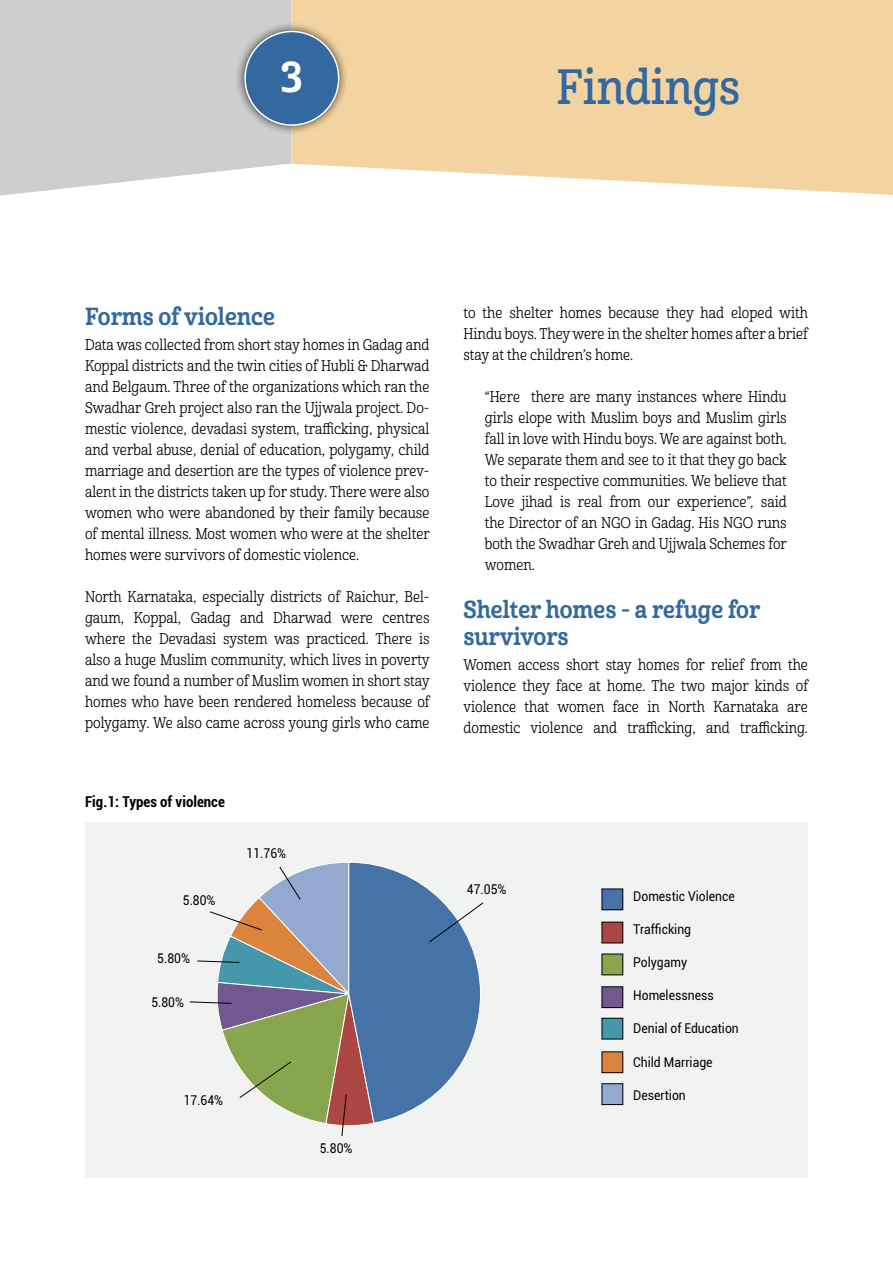
<style>
.page{position:relative;width:893px;height:1263px;background:#fff}
.page>*{position:absolute;margin:0;border:0;box-sizing:border-box;transform-origin:0 0}
.t1{font:48px "Cabrito Nor Dem";color:#34699f;scale:.9 1}
.t2{font:42px "Cabrito Nor Bol";color:#fff;scale:.9 1}
.t3{font:24px/27px "Cabrito Nor Bol";color:#34699f;scale:.9 1}
.t4{font:15px/21px "Cabrito Nor Reg";color:#000;text-align:justify;scale:.9 1}
.t5{font:700 condensed 15px "Roboto";color:#000}
.t6{font:13.5px "Roboto";color:#000;scale:.9 1}
</style>
<div class="page">
<svg style="left:0;top:0;width:291px;height:196px;background:#d0d2d3"></svg>
<svg style="left:291px;top:0;width:602px;height:195px;background:#f4d7a9"></svg>
<div style="left:85px;top:822px;width:723px;height:355px;background:#f1f2f2"></div>
<div style="left:602px;top:889px;width:21px;height:21px;background:#4573a7"></div>
<div style="left:602px;top:889px;width:21px;height:21px;border:1px solid #000"></div>
<div style="left:602px;top:922px;width:21px;height:21px;background:#ac4642"></div>
<div style="left:602px;top:922px;width:21px;height:21px;border:1px solid #000"></div>
<div style="left:602px;top:954px;width:21px;height:21px;background:#89a54e"></div>
<div style="left:602px;top:954px;width:21px;height:21px;border:1px solid #000"></div>
<div style="left:602px;top:987px;width:21px;height:20px;background:#71588f"></div>
<div style="left:602px;top:986px;width:21px;height:22px;border:1px solid #000"></div>
<div style="left:602px;top:1018px;width:21px;height:21px;background:#4597ac"></div>
<div style="left:602px;top:1018px;width:21px;height:21px;border:1px solid #000"></div>
<div style="left:602px;top:1052px;width:21px;height:21px;background:#db843d"></div>
<div style="left:602px;top:1084px;width:21px;height:20px;background:#93a9d0"></div>
<div style="left:602px;top:1083px;width:21px;height:22px;border:1px solid #000"></div>
<svg style="left:189px;top:862px;width:295px;height:274px"></svg>
<div style="left:235px;top:21px;width:114px;height:114px;background:#000;opacity:.75"></div>
<div style="left:245px;top:32px;width:94px;height:93px;background:#34699f;border-radius:50%"></div>
<div style="left:244px;top:31px;width:95px;height:95px;border:2px solid #fff;border-radius:50%"></div>
<h2 class="t2" style="left:281px;top:50px;width:26px">3</h2>
<h1 class="t1" style="left:557px;top:57px;width:206px">Findings</h1>
<h3 class="t3" style="left:85px;top:303px;width:213px">Forms of violence</h3>
<p class="t4" style="left:85px;top:334px;width:384px">Data was collected from short stay homes in Gadag and Koppal districts and the twin cities of Hubli &amp; Dharwad and Belgaum. Three of the organizations which ran the Swadhar Greh project also ran the Ujjwala project. Do&shy;mestic violence, devadasi system, trafficking, physical and verbal abuse, denial of education, polygamy, child marriage and desertion are the types of violence prev&shy;alent in the districts taken up for study. There were also women who were abandoned by their family because of mental illness. Most women who were at the shelter homes were survivors of domestic violence.</p>
<p class="t4" style="left:85px;top:587px;width:385px">North Karnataka, especially districts of Raichur, Bel&shy;gaum, Koppal, Gadag and Dharwad were centres where the Devadasi system was practiced. There is also a huge Muslim community, which lives in poverty and we found a number of Muslim women in short stay homes who have been rendered homeless because of polygamy. We also came across young girls who came</p>
<p class="t5" style="left:85px;top:791px;width:141px">Fig.1: Types of violence</p>
<p class="t6" style="left:183px;top:891px;width:38px">5.80%</p>
<p class="t6" style="left:157px;top:949px;width:38px">5.80%</p>
<p class="t6" style="left:151px;top:993px;width:38px">5.80%</p>
<p class="t6" style="left:247px;top:844px;width:45px">11.76%</p>
<p class="t6" style="left:184px;top:1091px;width:45px">17.64%</p>
<p class="t6" style="left:320px;top:1139px;width:38px">5.80%</p>
<p class="t4" style="left:463px;top:302px;width:384px">to the shelter homes because they had eloped with Hindu boys. They were in the shelter homes after a brief stay at the children’s home.</p>
<p class="t4" style="left:485px;top:387px;width:337px">“Here there are many instances where Hindu girls elope with Muslim boys and Muslim girls fall in love with Hindu boys. We are against both.<br>We separate them and see to it that they go back to their respective communities. We believe that Love jihad is real from our experience”, said the Director of an NGO in Gadag. His NGO runs both the Swadhar Greh and Ujjwala Schemes for women.</p>
<h3 class="t3" style="left:463px;top:597px;width:331px">Shelter homes - a refuge for survivors</h3>
<p class="t4" style="left:463px;top:655px;width:384px">Women access short stay homes for relief from the violence they face at home. The two major kinds of violence that women face in North Karnataka are domestic violence and trafficking, and trafficking.</p>
<p class="t6" style="left:467px;top:879px;width:45px">47.05%</p>
<p class="t6" style="left:633px;top:886px;width:114px">Domestic Violence</p>
<p class="t6" style="left:633px;top:919px;width:66px">Trafficking</p>
<p class="t6" style="left:633px;top:953px;width:61px">Polygamy</p>
<p class="t6" style="left:633px;top:986px;width:91px">Homelessness</p>
<p class="t6" style="left:633px;top:1019px;width:119px">Denial of Education</p>
<p class="t6" style="left:633px;top:1052px;width:90px">Child Marriage</p>
<p class="t6" style="left:633px;top:1085px;width:60px">Desertion</p>
</div>
